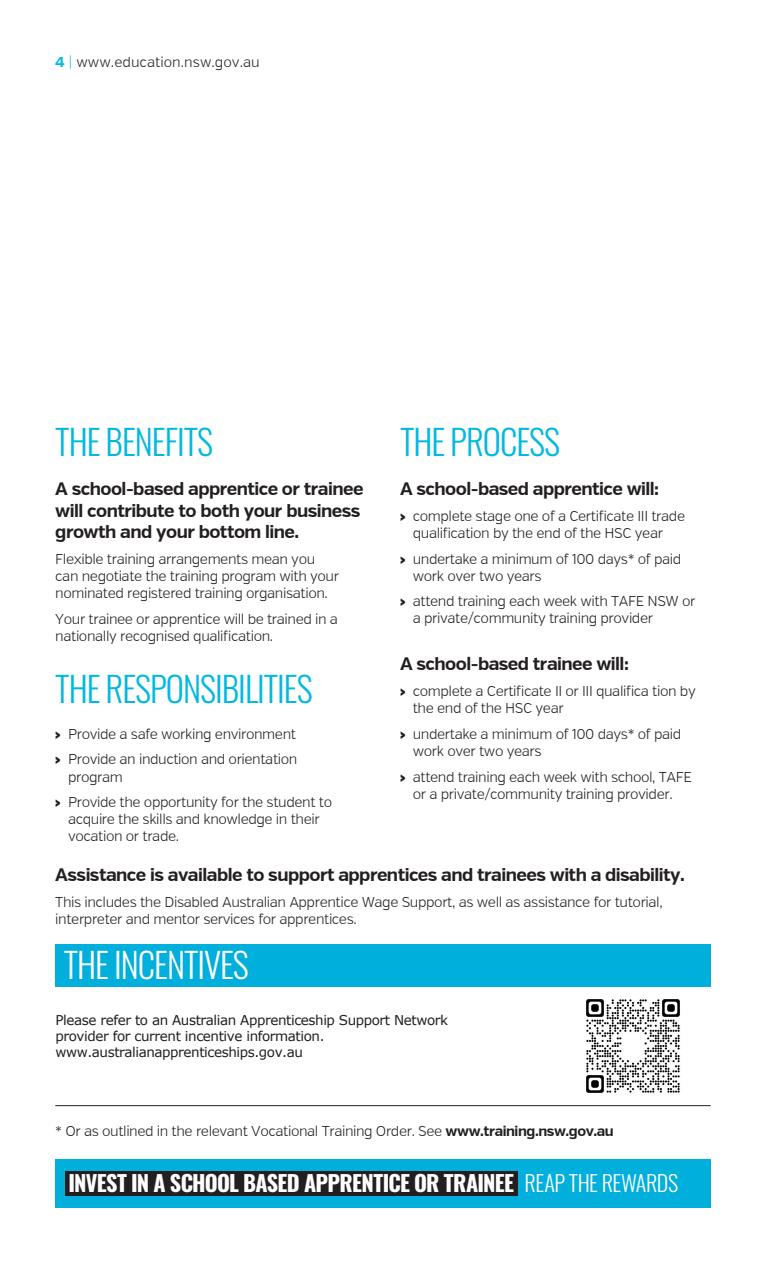
<style>
.page{position:relative;width:766px;height:1263px;background:#fff}
.page>*{position:absolute;margin:0;border:0;box-sizing:border-box;transform-origin:0 0}
.t1{font:300 34.8px "Oswald";letter-spacing:-.03em;color:#00b8e0}
.t2{font:300 34.8px "Oswald";letter-spacing:-.03em;color:#fff}
.t3{font:700 22.2px "Oswald";letter-spacing:-.03em;color:#fff}
.t4{font:700 18px/21.6px "Verb";letter-spacing:-.03em;color:#231f20}
.t5{font:300 14.25px/17.1px "Verb";letter-spacing:-.03em;color:#231f20}
.t6{font:300 14.25px "Verb";color:#231f20}
.t7{font:13.5px/16.2px "Verdana";letter-spacing:-.03em;color:#231f20}
.s1{font-weight:700;color:#00bbe2}
.s2{color:#00bbe2}
.s3{font-family:"Verb Ultra";font-weight:400}
.s4{font-weight:700}
.s5{font-weight:300}
</style>
<div class="page">
<div style="left:55px;top:944px;width:655px;height:42px;background:#00afdc"></div>
<hr style="left:55px;top:1105px;width:655px;height:1px;background:#231f20">
<div style="left:55px;top:1159px;width:655px;height:49px;background:#00afdc"></div>
<div style="left:65px;top:1171px;width:453px;height:24px;background:#231f20"></div>
<img style="left:586px;top:999px;width:94px;height:94px">
<p class="t6" style="left:55px;top:53px;width:206px"><span class="s1">4</span> <span class="s2">|</span> www.education.nsw.gov.au</p>
<h1 class="t1" style="left:55px;top:411px;width:159px">THE BENEFITS</h1>
<p class="t4" style="left:55px;top:478px;width:310px">A school-based apprentice or trainee will contribute to both your business growth and your bottom line.</p>
<p class="t5" style="left:55px;top:550px;width:285px">Flexible training arrangements mean you can negotiate the training program with your nominated registered training organisation.</p>
<p class="t5" style="left:55px;top:610px;width:284px">Your trainee or apprentice will be trained in a nationally recognised qualification.</p>
<h1 class="t1" style="left:55px;top:657px;width:259px">THE RESPONSIBILITIES</h1>
<p class="t5" style="left:55px;top:721px;width:243px;line-height:25.7px"><span class="s3">›</span> Provide a safe working environment <span class="s3">›</span> Provide an induction and orientation</p>
<p class="t5" style="left:55px;top:763px;width:278px;line-height:25.7px;text-indent:13px">program<br><span class="s3">›</span> Provide the opportunity for the student to</p>
<p class="t5" style="left:68px;top:810px;width:253px">acquire the skills and knowledge in their vocation or trade.</p>
<h1 class="t1" style="left:400px;top:411px;width:162px">THE PROCESS</h1>
<p class="t4" style="left:400px;top:478px;width:261px">A school-based apprentice will:</p>
<p class="t5" style="left:412px;top:507px;width:274px;text-indent:-13px"><span class="s3">›</span> complete stage one of a Certificate III trade qualification by the end of the HSC year</p>
<p class="t5" style="left:412px;top:550px;width:270px;text-indent:-13px"><span class="s3">›</span> undertake a minimum of 100 days* of paid work over two years</p>
<p class="t5" style="left:412px;top:592px;width:284px;text-indent:-13px"><span class="s3">›</span> attend training each week with TAFE NSW or a private/community training provider</p>
<p class="t4" style="left:400px;top:653px;width:230px">A school-based trainee will:</p>
<p class="t5" style="left:412px;top:682px;width:284px;text-indent:-13px"><span class="s3">›</span> complete a Certificate II or III qualifica tion by the end of the HSC year</p>
<p class="t5" style="left:412px;top:725px;width:270px;text-indent:-13px"><span class="s3">›</span> undertake a minimum of 100 days* of paid work over two years</p>
<p class="t5" style="left:400px;top:768px;width:293px;text-align:center"><span class="s3">›</span> attend training each week with school, TAFE or a private/community training provider.</p>
<p class="t4" style="left:55px;top:864px;width:631px">Assistance is available to support apprentices and trainees with a disability.</p>
<p class="t5" style="left:55px;top:893px;width:608px">This includes the Disabled Australian Apprentice Wage Support, as well as assistance for tutorial, interpreter and mentor services for apprentices.</p>
<h1 class="t2" style="left:64px;top:934px;width:186px">THE INCENTIVES</h1>
<p class="t7" style="left:55px;top:1012px;width:394px">Please refer to an Australian Apprenticeship Support Network provider for current incentive information. www.australianapprenticeships.gov.au</p>
<p class="t5" style="left:55px;top:1122px;width:560px">* Or as outlined in the relevant Vocational Training Order. See <span class="s4">www.training.nsw.gov.au</span></p>
<h2 class="t3" style="left:68px;top:1171px;width:611px">INVEST IN A SCHOOL BASED APPRENTICE OR TRAINEE <span class="s5">REAP THE REWARDS</span></h2>
</div>
